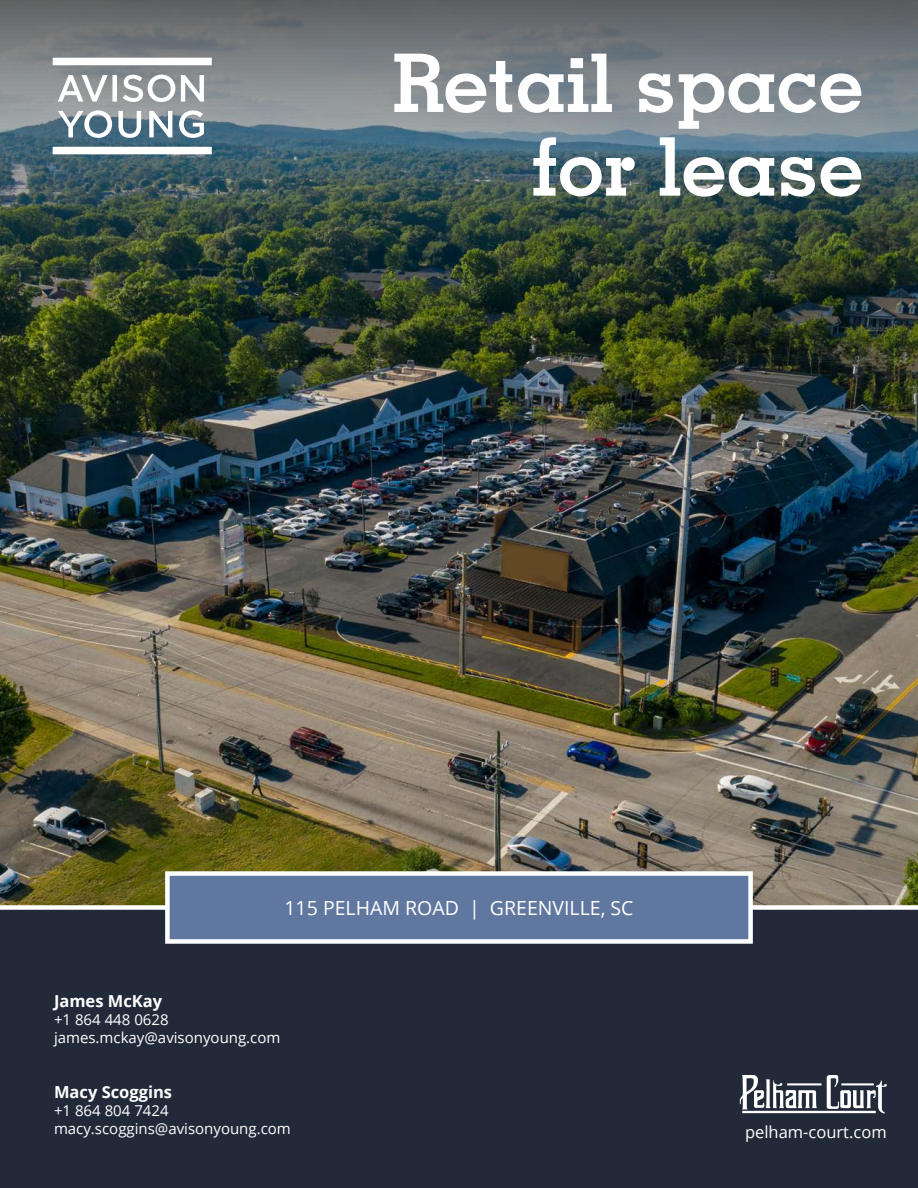
<style>
.page{position:relative;width:918px;height:1188px;background:#fff}
.page>*{position:absolute;margin:0;border:0;box-sizing:border-box;transform-origin:0 0}
.Cover_title{font:700 81px "Geometric Slab 703 BT";color:#fff}
.call_out_stats{font:19.5px "Open Sans";color:#fff}
.t1{font:700 16.5px "Open Sans";color:#fff}
.web_address{font:16.5px "Open Sans";color:#fff}
.t2{font:15px/18px "Open Sans";color:#fff}
</style>
<div class="page">
<img style="left:0;top:0;width:918px;height:905px">
<div style="left:0;top:905px;width:918px;height:283px;background:#222a3a"></div>
<div style="left:165px;top:871px;width:588px;height:73px;background:#60779f;border:4px solid #fff"></div>
<svg style="left:123px;top:75px;width:52px;height:27px"></svg>
<svg style="left:58px;top:110px;width:54px;height:28px"></svg>
<svg style="left:53px;top:58px;width:159px;height:7px"></svg>
<svg style="left:53px;top:147px;width:159px;height:7px"></svg>
<svg style="left:58px;top:75px;width:59px;height:27px"></svg>
<svg style="left:181px;top:75px;width:23px;height:27px"></svg>
<svg style="left:118px;top:111px;width:23px;height:27px"></svg>
<svg style="left:149px;top:111px;width:23px;height:26px"></svg>
<svg style="left:179px;top:110px;width:25px;height:28px"></svg>
<svg style="left:717px;top:1075px;width:170px;height:71px;background:#484e5c"></svg>
<svg style="left:501px;top:543px;width:68px;height:43px;background:#574326"></svg>
<p class="Cover_title" style="left:392px;top:34px;width:473px">Retail space</p>
<p class="Cover_title" style="left:532px;top:118px;width:333px">for lease</p>
<p class="call_out_stats" style="left:284px;top:895px;width:351px">115 PELHAM ROAD | GREENVILLE, SC</p>
<p class="t1" style="left:54px;top:989px;width:110px">James McKay</p>
<p class="t2" style="left:54px;top:1010px;width:228px">+1 864 448 0628 james.mckay@avisonyoung.com</p>
<p class="t1" style="left:54px;top:1081px;width:120px">Macy Scoggins</p>
<p class="t2" style="left:54px;top:1102px;width:238px">+1 864 804 7424 macy.scoggins@avisonyoung.com</p>
<p class="web_address" style="left:745px;top:1121px;width:143px">pelham-court.com</p>
</div>
